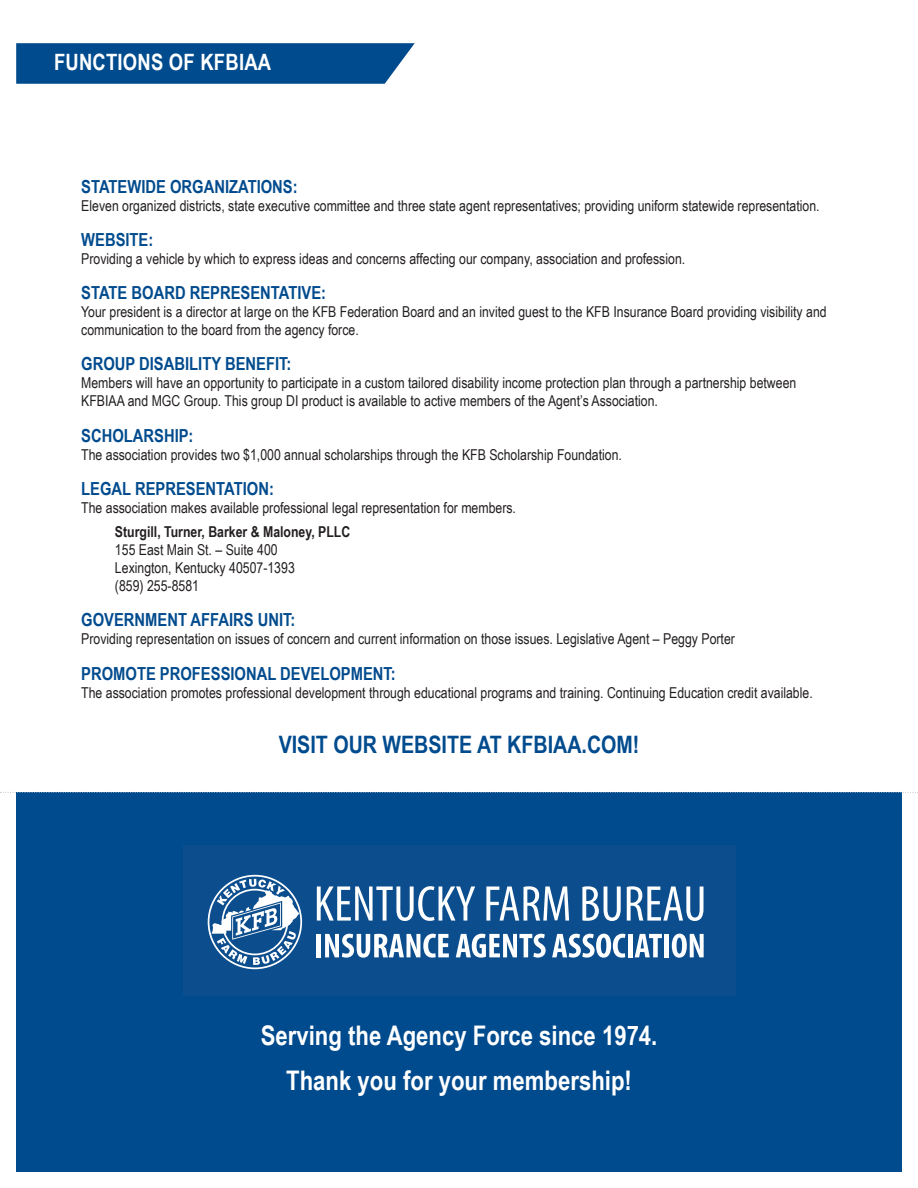
<style>
.page{position:relative;width:918px;height:1188px;background:#fff}
.page>*{position:absolute;margin:0;border:0;box-sizing:border-box;transform-origin:0 0}
.t1{font:700 27px "Arial Narrow";color:#fff}
.t2{font:700 24px "Arial Narrow";color:#004b8e}
.t3{font:700 22.5px "Arial Narrow";letter-spacing:.01em;color:#fff}
.t4{font:700 18px "Arial Narrow";color:#004b8e}
.t5{font:15px/18px "Arial Narrow";color:#231f20}
.t6{font:700 15px "Arial Narrow";color:#231f20}
</style>
<div class="page">
<svg style="left:16px;top:43px;width:399px;height:41px;background:#0c5393"></svg>
<div style="left:16px;top:793px;width:886px;height:379px;background:#004b8e"></div>
<svg style="left:0;top:792px;width:918px;height:1px"></svg>
<div style="left:183px;top:845px;width:552px;height:151px;background:#0b4d8d"></div>
<svg style="left:317px;top:886px;width:158px;height:35px"></svg>
<svg style="left:486px;top:886px;width:83px;height:35px"></svg>
<svg style="left:582px;top:886px;width:39px;height:35px"></svg>
<svg style="left:627px;top:886px;width:77px;height:35px"></svg>
<div style="left:316px;top:934px;width:5px;height:23px;background:#fff"></div>
<svg style="left:325px;top:934px;width:124px;height:24px"></svg>
<svg style="left:456px;top:934px;width:90px;height:24px"></svg>
<svg style="left:552px;top:934px;width:74px;height:24px"></svg>
<hr style="left:628px;top:934px;width:4px;height:23px;background:#fff">
<svg style="left:635px;top:934px;width:27px;height:23px"></svg>
<div style="left:664px;top:934px;width:5px;height:23px;background:#fff"></div>
<svg style="left:672px;top:934px;width:32px;height:24px"></svg>
<svg style="left:208px;top:875px;width:94px;height:94px"></svg>
<p class="t3" style="left:54px;top:45px;width:219px">FUNCTIONS OF KFBIAA</p>
<p class="t4" style="left:81px;top:173px;width:218px">STATEWIDE ORGANIZATIONS:</p>
<p class="t5" style="left:81px;top:196px;width:740px">Eleven organized districts, state executive committee and three state agent representatives; providing uniform statewide representation.</p>
<p class="t4" style="left:81px;top:226px;width:74px">WEBSITE:</p>
<p class="t5" style="left:81px;top:249px;width:606px">Providing a vehicle by which to express ideas and concerns affecting our company, association and profession.</p>
<p class="t4" style="left:81px;top:279px;width:246px">STATE BOARD REPRESENTATIVE:</p>
<p class="t5" style="left:81px;top:302px;width:747px">Your president is a director at large on the KFB Federation Board and an invited guest to the KFB Insurance Board providing visibility and communication to the board from the agency force.</p>
<p class="t4" style="left:81px;top:350px;width:212px">GROUP DISABILITY BENEFIT:</p>
<p class="t5" style="left:81px;top:374px;width:717px">Members will have an opportunity to participate in a custom tailored disability income protection plan through a partnership between<br>KFBIAA and MGC Group. This group DI product is available to active members of the Agent’s Association.</p>
<p class="t4" style="left:81px;top:422px;width:114px">SCHOLARSHIP:</p>
<p class="t5" style="left:81px;top:445px;width:542px">The association provides two $1,000 annual scholarships through the KFB Scholarship Foundation.</p>
<p class="t4" style="left:81px;top:475px;width:194px">LEGAL REPRESENTATION:</p>
<p class="t5" style="left:81px;top:498px;width:436px">The association makes available professional legal representation for members.</p>
<p class="t6" style="left:115px;top:521px;width:237px">Sturgill, Turner, Barker &amp; Maloney, PLLC</p>
<p class="t5" style="left:115px;top:541px;width:164px">155 East Main St. – Suite 400</p>
<p class="t5" style="left:115px;top:559px;width:181px">Lexington, Kentucky 40507-1393</p>
<p class="t5" style="left:115px;top:577px;width:86px">(859) 255-8581</p>
<p class="t4" style="left:81px;top:606px;width:216px">GOVERNMENT AFFAIRS UNIT:</p>
<p class="t5" style="left:81px;top:630px;width:655px">Providing representation on issues of concern and current information on those issues. Legislative Agent – Peggy Porter</p>
<p class="t4" style="left:81px;top:660px;width:316px">PROMOTE PROFESSIONAL DEVELOPMENT:</p>
<p class="t5" style="left:81px;top:683px;width:733px">The association promotes professional development through educational programs and training. Continuing Education credit available.</p>
<p class="t2" style="left:279px;top:727px;width:362px">VISIT OUR WEBSITE AT KFBIAA.COM!</p>
<p class="t1" style="left:261px;top:1015px;width:398px">Serving the Agency Force since 1974.</p>
<p class="t1" style="left:286px;top:1061px;width:347px">Thank you for your membership!</p>
</div>
